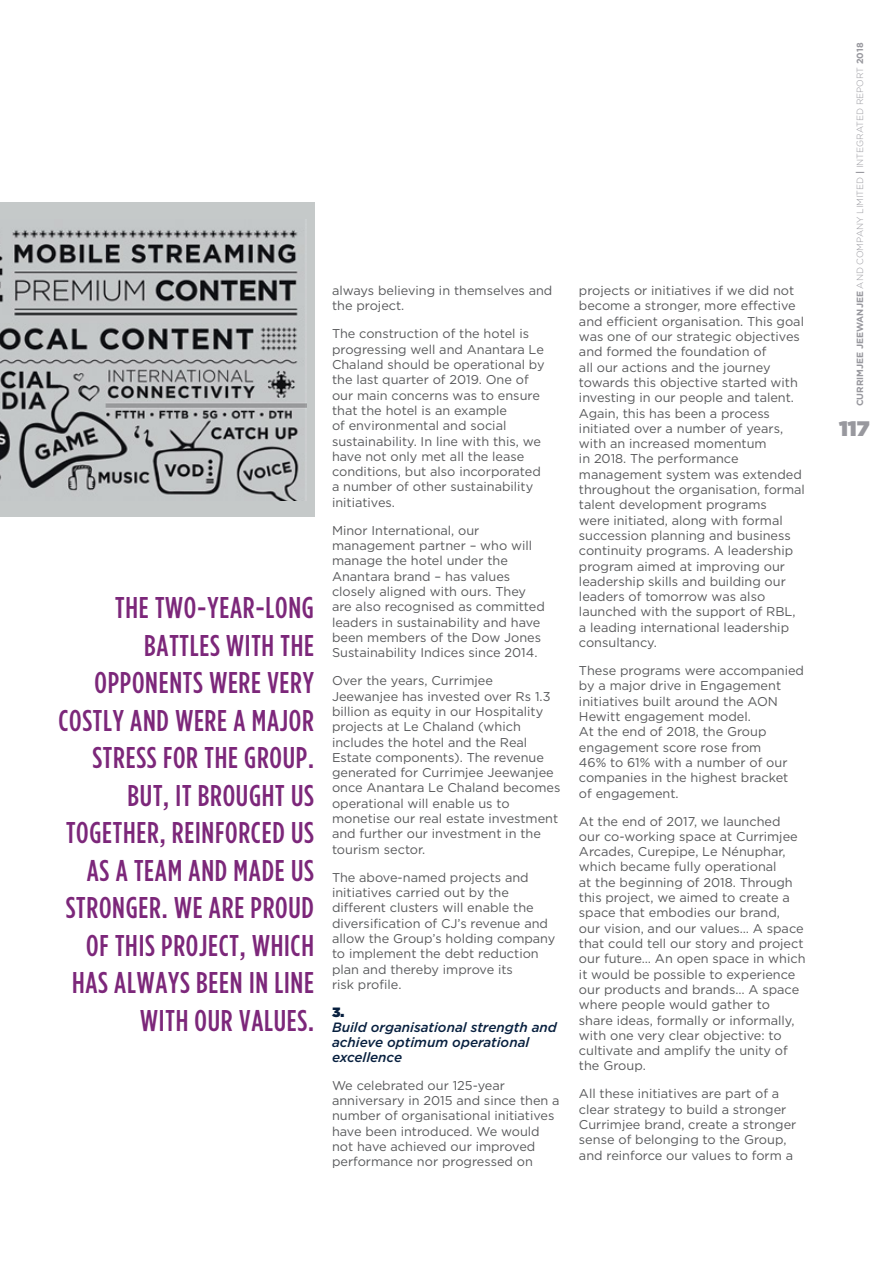
<style>
.page{position:relative;width:893px;height:1263px;background:#fff}
.page>*{position:absolute;margin:0;border:0;box-sizing:border-box;transform-origin:0 0}
.t1{font:500 30px/37.5px "Gotham Condensed";letter-spacing:.025em;color:#7c277a;text-align:right}
.t2{font:900 21px "Gotham";color:#98989e}
.t3{font:italic 500 13.5px/15px "Gotham";color:#08203f}
.t4{font:900 13.5px "Gotham";color:#08203f}
.t5{font:12.75px/15.3px "Gotham";color:#58595b}
.t6{font:300 9px "Gotham";color:#98989e}
.s1{font-weight:700}
</style>
<div class="page">
<div style="left:0;top:202px;width:314px;height:315px;background:#c5c9c9"></div>
<img style="left:0;top:230px;width:306px;height:270px">
<p class="t1" style="left:58px;top:589px;width:257px">THE TWO-YEAR-LONG<br>BATTLES WITH THE<br>OPPONENTS WERE VERY<br>COSTLY AND WERE A MAJOR<br>STRESS FOR THE GROUP.<br>BUT, IT BROUGHT US<br>TOGETHER, REINFORCED US<br>AS A TEAM AND MADE US<br>STRONGER. WE ARE PROUD<br>OF THIS PROJECT, WHICH<br>HAS ALWAYS BEEN IN LINE<br>WITH OUR VALUES.</p>
<p class="t5" style="left:332px;top:283px;width:222px">always believing in themselves and the project.</p>
<p class="t5" style="left:332px;top:326px;width:214px">The construction of the hotel is progressing well and Anantara Le<br>Chaland should be operational by the last quarter of 2019. One of our main concerns was to ensure that the hotel is an example<br>of environmental and social sustainability. In line with this, we have not only met all the lease conditions, but also incorporated a number of other sustainability initiatives.</p>
<p class="t5" style="left:332px;top:522px;width:214px">Minor International, our management partner – who will manage the hotel under the<br>Anantara brand – has values closely aligned with ours. They are also recognised as committed leaders in sustainability and have been members of the Dow Jones<br>Sustainability Indices since 2014.</p>
<p class="t5" style="left:332px;top:673px;width:230px">Over the years, Currimjee<br>Jeewanjee has invested over Rs 1.3 billion as equity in our Hospitality projects at Le Chaland (which includes the hotel and the Real<br>Estate components). The revenue generated for Currimjee Jeewanjee once Anantara Le Chaland becomes operational will enable us to monetise our real estate investment and further our investment in the tourism sector.</p>
<p class="t5" style="left:332px;top:869px;width:225px">The above-named projects and initiatives carried out by the different clusters will enable the diversification of CJ’s revenue and allow the Group’s holding company to implement the debt reduction plan and thereby improve its<br>risk profile.</p>
<p class="t4" style="left:332px;top:1002px;width:14px">3.</p>
<p class="t3" style="left:332px;top:1019px;width:226px">Build organisational strength and achieve optimum operational excellence</p>
<p class="t5" style="left:332px;top:1077px;width:229px">We celebrated our 125-year anniversary in 2015 and since then a number of organisational initiatives have been introduced. We would not have achieved our improved performance nor progressed on</p>
<p class="t5" style="left:579px;top:283px;width:227px">projects or initiatives if we did not become a stronger, more effective and efficient organisation. This goal was one of our strategic objectives and formed the foundation of<br>all our actions and the journey towards this objective started with investing in our people and talent.<br>Again, this has been a process initiated over a number of years, with an increased momentum<br>in 2018. The performance management system was extended throughout the organisation, formal talent development programs<br>were initiated, along with formal succession planning and business continuity programs. A leadership program aimed at improving our leadership skills and building our leaders of tomorrow was also launched with the support of RBL, a leading international leadership consultancy.</p>
<p class="t5" style="left:579px;top:663px;width:227px">These programs were accompanied by a major drive in Engagement initiatives built around the AON<br>Hewitt engagement model.<br>At the end of 2018, the Group engagement score rose from<br>46% to 61% with a number of our companies in the highest bracket of engagement.</p>
<p class="t5" style="left:579px;top:813px;width:228px">At the end of 2017, we launched<br>our co-working space at Currimjee<br>Arcades, Curepipe, Le Nénuphar, which became fully operational<br>at the beginning of 2018. Through this project, we aimed to create a space that embodies our brand,<br>our vision, and our values… A space that could tell our story and project our future… An open space in which it would be possible to experience our products and brands… A space where people would gather to share ideas, formally or informally, with one very clear objective: to cultivate and amplify the unity of the Group.</p>
<p class="t5" style="left:579px;top:1086px;width:219px">All these initiatives are part of a clear strategy to build a stronger Currimjee brand, create a stronger sense of belonging to the Group, and reinforce our values to form a</p>
<p class="t6" style="left:854px;top:406px;width:365px;rotate:-90deg"><span class="s1">CURRIMJEE JEEWANJEE</span> AND COMPANY LIMITED <span class="s1">|</span> INTEGRATED REPORT <span class="s1">2018</span></p>
<h2 class="t2" style="left:839px;top:414px;width:32px">117</h2>
</div>
